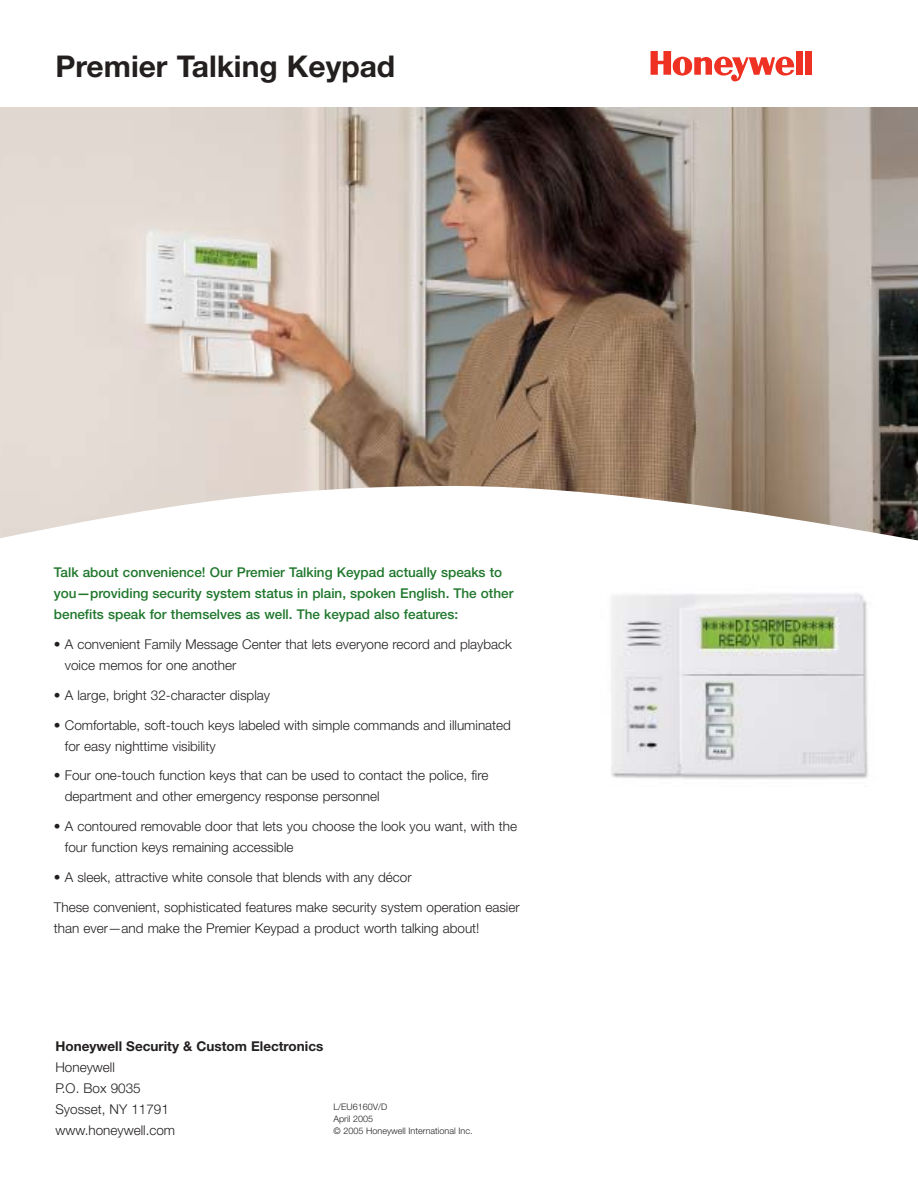
<style>
.page{position:relative;width:918px;height:1188px;background:#fff}
.page>*{position:absolute;margin:0;border:0;box-sizing:border-box;transform-origin:0 0}
.t1{font:700 30px "Helvetica Neue";color:#231f1f}
.t2{font:300 13.5px/21px "Helvetica Neue";color:#231f1f}
.t3{font:500 13.5px/21px "Helvetica Neue";color:#1f772c}
.t4{font:700 13.5px "Helvetica Neue";color:#231f1f}
.t5{font:300 9px/12px "Helvetica Neue";color:#231f1f}
</style>
<div class="page">
<img style="left:0;top:108px;width:918px;height:378px">
<svg style="left:0;top:486px;width:918px;height:55px"></svg>
<div style="left:796px;top:51px;width:6px;height:24px;background:#ee3123"></div>
<div style="left:805px;top:51px;width:7px;height:24px;background:#ee3123"></div>
<svg style="left:651px;top:51px;width:143px;height:30px"></svg>
<img style="left:611px;top:593px;width:257px;height:186px">
<h1 class="t1" style="left:55px;top:55px;width:341px">Premier Talking Keypad</h1>
<p class="t3" style="left:54px;top:563px;width:461px">Talk about convenience! Our Premier Talking Keypad actually speaks to you—providing security system status in plain, spoken English. The other benefits speak for themselves as well. The keypad also features:</p>
<p class="t2" style="left:65px;top:635px;width:449px;text-indent:-11px">• A convenient Family Message Center that lets everyone record and playback voice memos for one another</p>
<p class="t2" style="left:54px;top:686px;width:218px">• A large, bright 32-character display</p>
<p class="t2" style="left:65px;top:715px;width:448px;text-indent:-11px">• Comfortable, soft-touch keys labeled with simple commands and illuminated for easy nighttime visibility</p>
<p class="t2" style="left:65px;top:766px;width:425px;text-indent:-11px">• Four one-touch function keys that can be used to contact the police, fire department and other emergency response personnel</p>
<p class="t2" style="left:65px;top:817px;width:454px;text-indent:-11px">• A contoured removable door that lets you choose the look you want, with the four function keys remaining accessible</p>
<p class="t2" style="left:54px;top:868px;width:359px">• A sleek, attractive white console that blends with any décor</p>
<p class="t2" style="left:54px;top:898px;width:467px">These convenient, sophisticated features make security system operation easier than ever—and make the Premier Keypad a product worth talking about!</p>
<p class="t4" style="left:55px;top:1041px;width:269px">Honeywell Security &amp; Custom Electronics</p>
<p class="t2" style="left:55px;top:1058px;width:121px">Honeywell<br>P.O. Box 9035<br>Syosset, NY 11791 www.honeywell.com</p>
<p class="t5" style="left:333px;top:1102px;width:141px">L/EU6160V/D<br>April 2005<br>© 2005 Honeywell International Inc.</p>
</div>
